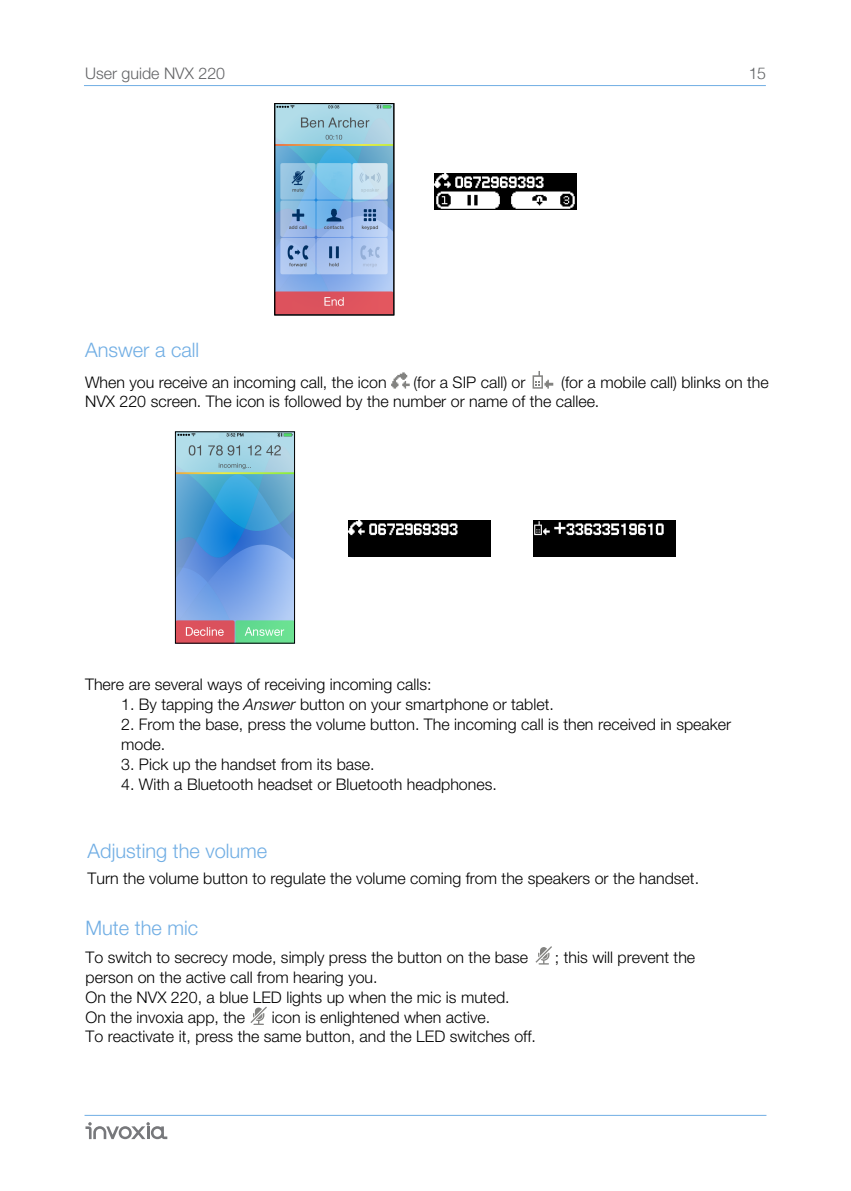
<style>
.page{position:relative;width:851px;height:1191px;background:#fff}
.page>*{position:absolute;margin:0;border:0;box-sizing:border-box;transform-origin:0 0}
.t1{font:300 20px "Helvetica Neue";color:#71aee4}
.t2{font:300 16px/19.2px "Helvetica Neue";color:#000}
.t3{font:300 16px "Helvetica Neue";color:#636466}
.t4{font:300 16px "Helvetica";color:#636567}
.s1{font-style:italic}
</style>
<div class="page">
<svg style="left:85px;top:1122px;width:82px;height:17px"></svg>
<hr style="left:84px;top:85px;width:681px;height:1px;background:#71aee4">
<hr style="left:84px;top:1114px;width:682px;height:1px;background:#71aee4">
<img style="left:177px;top:433px;width:116px;height:208px">
<div style="left:175px;top:431px;width:120px;height:212px;border:1px solid #000"></div>
<img style="left:434px;top:174px;width:142px;height:35px">
<svg style="left:391px;top:372px;width:18px;height:16px"></svg>
<svg style="left:532px;top:371px;width:21px;height:18px"></svg>
<img style="left:349px;top:521px;width:141px;height:35px">
<img style="left:533px;top:521px;width:142px;height:35px">
<svg style="left:535px;top:946px;width:17px;height:18px"></svg>
<img style="left:276px;top:105px;width:116px;height:208px">
<div style="left:274px;top:103px;width:120px;height:212px;border:1px solid #000"></div>
<svg style="left:250px;top:1006px;width:17px;height:19px"></svg>
<p class="t3" style="left:85px;top:60px;width:141px">User guide NVX 220</p>
<p class="t4" style="left:748px;top:60px;width:19px">15</p>
<p class="t1" style="left:85px;top:334px;width:116px">Answer a call</p>
<p class="t2" style="left:85px;top:372px;width:303px">When you receive an incoming call, the icon</p>
<p class="t2" style="left:413px;top:372px;width:114px">(for a SIP call) or</p>
<p class="t2" style="left:85px;top:372px;width:685px;text-indent:476px">(for a mobile call) blinks on the<br>NVX 220 screen. The icon is followed by the number or name of the callee.</p>
<p class="t2" style="left:85px;top:673px;width:348px">There are several ways of receiving incoming calls:</p>
<p class="t2" style="left:121px;top:693px;width:434px">1. By tapping the <span class="s1">Answer</span> button on your smartphone or tablet.</p>
<p class="t2" style="left:121px;top:713px;width:611px;line-height:20px">2. From the base, press the volume button. The incoming call is then received in speaker mode.</p>
<p class="t2" style="left:121px;top:753px;width:255px">3. Pick up the handset from its base.</p>
<p class="t2" style="left:121px;top:773px;width:377px">4. With a Bluetooth headset or Bluetooth headphones.</p>
<p class="t1" style="left:88px;top:835px;width:181px">Adjusting the volume</p>
<p class="t2" style="left:88px;top:868px;width:613px">Turn the volume button to regulate the volume coming from the speakers or the handset.</p>
<p class="t1" style="left:85px;top:912px;width:114px">Mute the mic</p>
<p class="t2" style="left:85px;top:947px;width:444px">To switch to secrecy mode, simply press the button on the base</p>
<p class="t2" style="left:555px;top:947px;width:142px">; this will prevent the</p>
<p class="t2" style="left:85px;top:967px;width:425px">person on the active call from hearing you.<br>On the NVX 220, a blue LED lights up when the mic is muted.<br>On the invoxia app, the</p>
<p class="t2" style="left:86px;top:1006px;width:452px;text-indent:186px">icon is enlightened when active.<br>To reactivate it, press the same button, and the LED switches off.</p>
</div>
